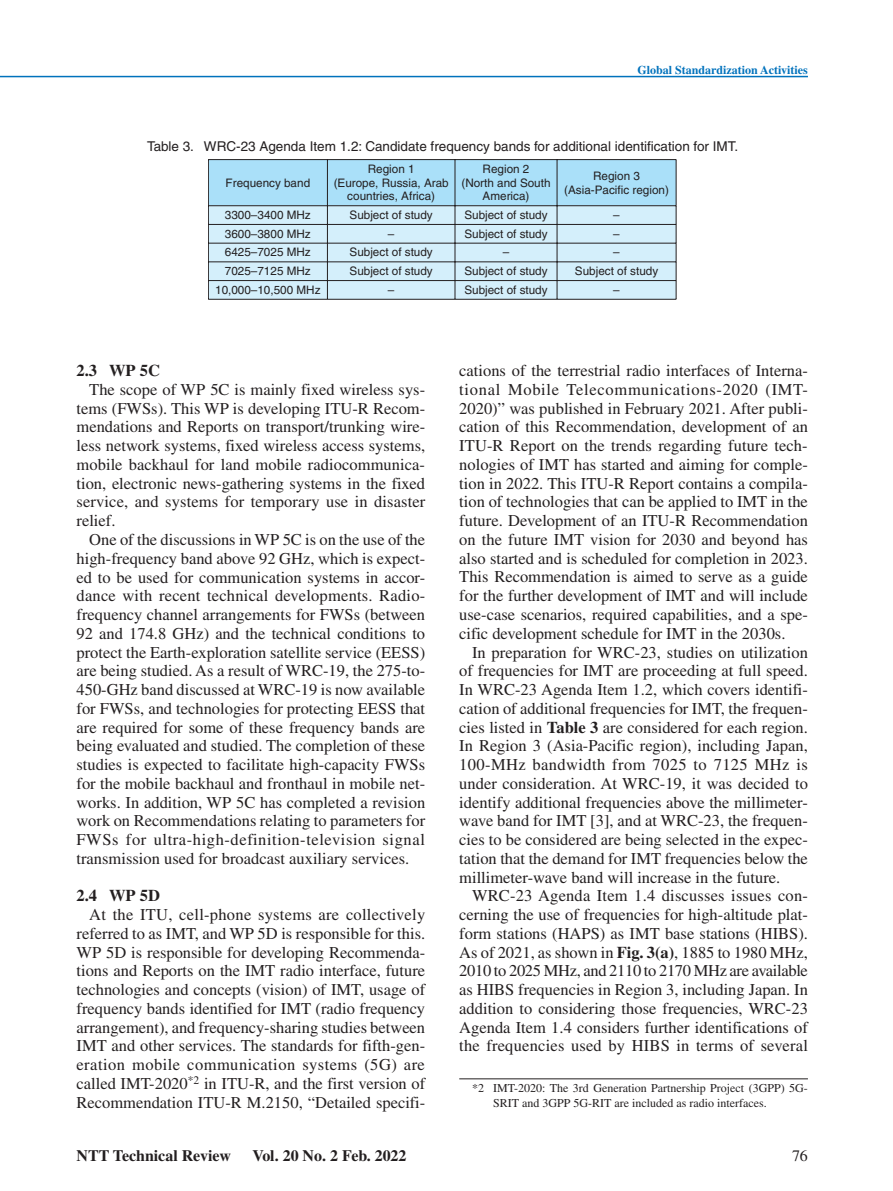
<style>
.page{position:relative;width:893px;height:1191px;background:#fff}
.page>*{position:absolute;margin:0;border:0;box-sizing:border-box;transform-origin:0 0}
.t1{font:16.5px/18.8px "Times";color:#231f20;text-align:justify}
.t2{font:700 16.5px "Times";color:#231f20}
.t3{font:700 15.9px "Times";color:#231f20}
.t4{font:15.9px "Times";color:#231f20}
.t5{font:13.5px "Helvetica";color:#231f20}
.t6{font:12px/15px "Times";color:#231f20}
.t7{font:700 12px "Times";color:#0072bc}
.t8{font:11.7px/13.5px "Helvetica";color:#231f20;text-align:center}
.s1{font-weight:700}
</style>
<div class="page">
<hr style="left:0;top:76px;width:808px;height:1px;background:#0072bc">
<hr style="left:208px;top:159px;width:119px;height:1px;background:#231f20">
<hr style="left:327px;top:159px;width:128px;height:1px;background:#231f20">
<hr style="left:455px;top:159px;width:102px;height:1px;background:#231f20">
<hr style="left:557px;top:159px;width:119px;height:1px;background:#231f20">
<svg style="left:208px;top:160px;width:469px;height:139px;background:#bde0ef"></svg>
<hr style="left:208px;top:299px;width:119px;height:1px;background:#231f20">
<hr style="left:327px;top:299px;width:128px;height:1px;background:#231f20">
<hr style="left:455px;top:299px;width:102px;height:1px;background:#231f20">
<hr style="left:557px;top:299px;width:119px;height:1px;background:#231f20">
<hr style="left:459px;top:1078px;width:349px;height:1px;background:#231f20">
<p class="t7" style="left:637px;top:63px;width:172px">Global Standardization Activities</p>
<p class="t5" style="left:147px;top:138px;width:592px">Table 3. WRC-23 Agenda Item 1.2: Candidate frequency bands for additional identification for IMT.</p>
<p class="t8" style="left:226px;top:176px;width:86px">Frequency band</p>
<p class="t8" style="left:334px;top:162px;width:117px">Region 1<br>(Europe, Russia, Arab countries, Africa)</p>
<p class="t8" style="left:461px;top:162px;width:91px">Region 2<br>(North and South<br>America)</p>
<p class="t8" style="left:564px;top:169px;width:106px">Region 3 (Asia-Pacific region)</p>
<p class="t8" style="left:225px;top:208px;width:87px">3300–3400 MHz</p>
<p class="t8" style="left:350px;top:208px;width:85px">Subject of study</p>
<p class="t8" style="left:464px;top:208px;width:85px">Subject of study</p>
<p class="t8" style="left:613px;top:208px;width:8px">–</p>
<p class="t8" style="left:225px;top:227px;width:87px">3600–3800 MHz</p>
<p class="t8" style="left:388px;top:227px;width:8px">–</p>
<p class="t8" style="left:464px;top:227px;width:85px">Subject of study</p>
<p class="t8" style="left:613px;top:227px;width:8px">–</p>
<p class="t8" style="left:225px;top:246px;width:87px">6425–7025 MHz</p>
<p class="t8" style="left:350px;top:246px;width:85px">Subject of study</p>
<p class="t8" style="left:503px;top:246px;width:8px">–</p>
<p class="t8" style="left:613px;top:246px;width:8px">–</p>
<p class="t8" style="left:225px;top:264px;width:87px">7025–7125 MHz</p>
<p class="t8" style="left:350px;top:264px;width:85px">Subject of study</p>
<p class="t8" style="left:464px;top:264px;width:85px">Subject of study</p>
<p class="t8" style="left:575px;top:264px;width:85px">Subject of study</p>
<p class="t8" style="left:215px;top:283px;width:107px">10,000–10,500 MHz</p>
<p class="t8" style="left:388px;top:283px;width:8px">–</p>
<p class="t8" style="left:464px;top:283px;width:85px">Subject of study</p>
<p class="t8" style="left:613px;top:283px;width:8px">–</p>
<p class="t2" style="left:77px;top:361px;width:85px">2.3 WP 5C</p>
<p class="t1" style="left:77px;top:380px;width:350px;text-indent:13px">The scope of WP 5C is mainly fixed wireless sys&shy;tems (FWSs). This WP is developing ITU-R Recom&shy;mendations and Reports on transport/trunking wire&shy;less network systems, fixed wireless access systems, mobile backhaul for land mobile radiocommunica&shy;tion, electronic news-gathering systems in the fixed service, and systems for temporary use in disaster relief.</p>
<p class="t1" style="left:77px;top:530px;width:350px;text-indent:13px">One of the discussions in WP 5C is on the use of the high-frequency band above 92 GHz, which is expect&shy;ed to be used for communication systems in accor&shy;dance with recent technical developments. Radio&shy;frequency channel arrangements for FWSs (between 92 and 174.8 GHz) and the technical conditions to protect the Earth-exploration satellite service (EESS) are being studied. As a result of WRC-19, the 275-to-450-GHz band discussed at WRC-19 is now available for FWSs, and technologies for protecting EESS that are required for some of these frequency bands are being evaluated and studied. The completion of these studies is expected to facilitate high-capacity FWSs for the mobile backhaul and fronthaul in mobile net&shy;works. In addition, WP 5C has completed a revision work on Recommendations relating to parameters for FWSs for ultra-high-definition-television signal transmission used for broadcast auxiliary services.</p>
<p class="t2" style="left:77px;top:886px;width:85px">2.4 WP 5D</p>
<p class="t1" style="left:77px;top:905px;width:350px;text-indent:13px">At the ITU, cell-phone systems are collectively referred to as IMT, and WP 5D is responsible for this.<br>WP 5D is responsible for developing Recommenda&shy;tions and Reports on the IMT radio interface, future technologies and concepts (vision) of IMT, usage of frequency bands identified for IMT (radio frequency arrangement), and frequency-sharing studies between IMT and other services. The standards for fifth-gen&shy;eration mobile communication systems (5G) are called IMT-2020<sup>*2</sup> in ITU-R, and the first version of Recommendation ITU-R M.2150, “Detailed specifi-</p>
<p class="t1" style="left:459px;top:361px;width:350px">cations of the terrestrial radio interfaces of Interna&shy;tional Mobile Telecommunications-2020 (IMT-2020)” was published in February 2021. After publi&shy;cation of this Recommendation, development of an ITU-R Report on the trends regarding future tech&shy;nologies of IMT has started and aiming for comple&shy;tion in 2022. This ITU-R Report contains a compila&shy;tion of technologies that can be applied to IMT in the future. Development of an ITU-R Recommendation on the future IMT vision for 2030 and beyond has also started and is scheduled for completion in 2023.<br>This Recommendation is aimed to serve as a guide for the further development of IMT and will include use-case scenarios, required capabilities, and a spe&shy;cific development schedule for IMT in the 2030s.</p>
<p class="t1" style="left:459px;top:642px;width:350px;text-indent:13px">In preparation for WRC-23, studies on utilization of frequencies for IMT are proceeding at full speed.<br>In WRC-23 Agenda Item 1.2, which covers identifi&shy;cation of additional frequencies for IMT, the frequen&shy;cies listed in <span class="s1">Table 3</span> are considered for each region.<br>In Region 3 (Asia-Pacific region), including Japan, 100-MHz bandwidth from 7025 to 7125 MHz is under consideration. At WRC-19, it was decided to identify additional frequencies above the millimeter&shy;wave band for IMT [3], and at WRC-23, the frequen&shy;cies to be considered are being selected in the expec&shy;tation that the demand for IMT frequencies below the millimeter-wave band will increase in the future.</p>
<p class="t1" style="left:459px;top:886px;width:350px;text-indent:13px">WRC-23 Agenda Item 1.4 discusses issues con&shy;cerning the use of frequencies for high-altitude plat&shy;form stations (HAPS) as IMT base stations (HIBS).<br>As of 2021, as shown in <span class="s1">Fig. 3(a)</span>, 1885 to 1980 MHz, 2010 to 2025 MHz, and 2110 to 2170 MHz are available as HIBS frequencies in Region 3, including Japan. In addition to considering those frequencies, WRC-23<br>Agenda Item 1.4 considers further identifications of the frequencies used by HIBS in terms of several</p>
<p class="t6" style="left:493px;top:1080px;width:316px;text-indent:-21px">*2 IMT-2020: The 3rd Generation Partnership Project (3GPP) 5G-<br>SRIT and 3GPP 5G-RIT are included as radio interfaces.</p>
<p class="t3" style="left:77px;top:1146px;width:156px">NTT Technical Review</p>
<p class="t3" style="left:252px;top:1146px;width:156px">Vol. 20 No. 2 Feb. 2022</p>
<p class="t4" style="left:792px;top:1146px;width:17px">76</p>
</div>
